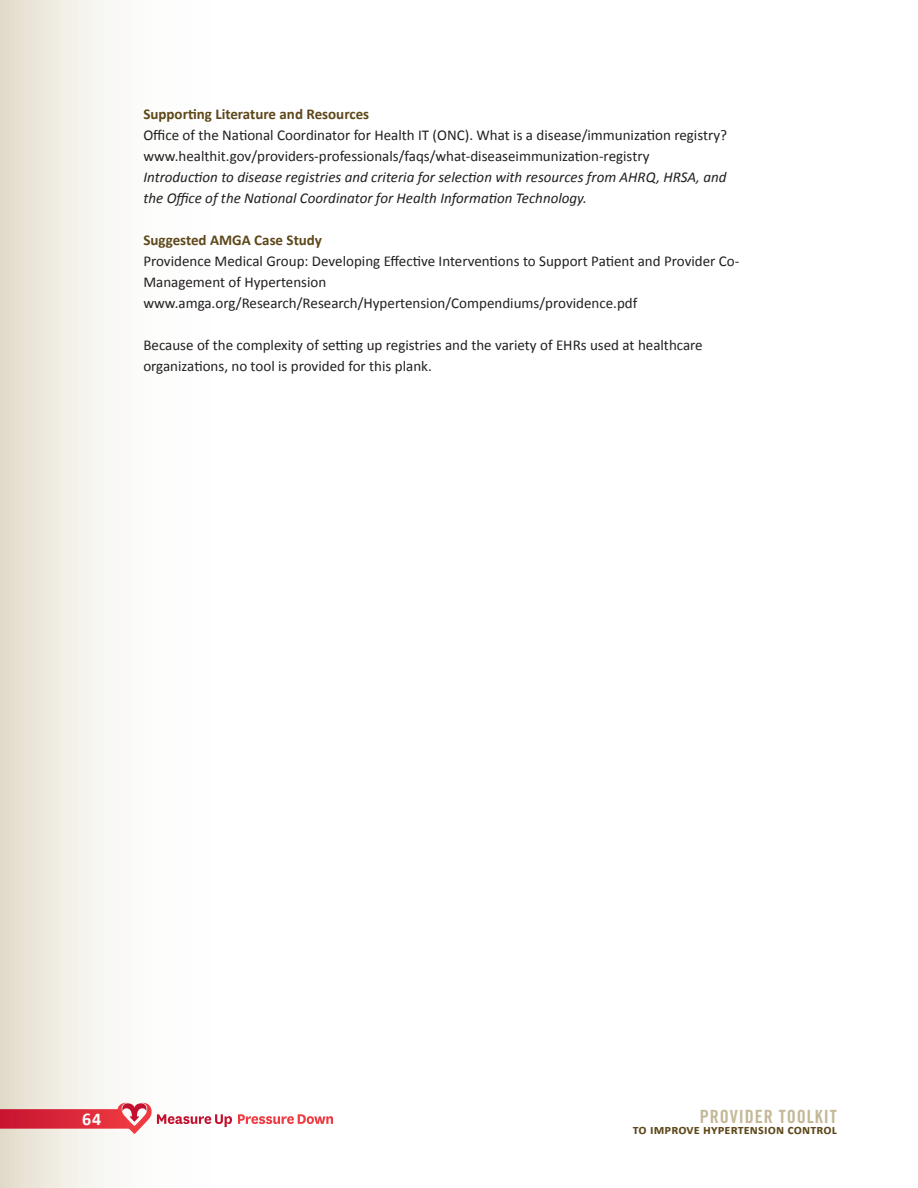
<style>
.page{position:relative;width:918px;height:1188px;background:#fff}
.page>*{position:absolute;margin:0;border:0;box-sizing:border-box;transform-origin:0 0}
.t1{font:18.3px "Trade Gothic Bold Cond Twenty";letter-spacing:.05em;color:#c4b898}
.t2{font:700 18px "Calibri";color:#fff}
.t3{font:15px/21px "Calibri";color:#231f20}
.t4{font:italic 15px/21px "Calibri";color:#231f20}
.t5{font:700 15px "Calibri";color:#5e481a}
.t6{font:700 13.5px "Calibri";letter-spacing:.01em;color:#5e481a}
</style>
<div class="page">
<svg style="left:0;top:0;width:145px;height:1188px"></svg>
<svg style="left:0;top:1103px;width:232px;height:31px"></svg>
<svg style="left:238px;top:1114px;width:95px;height:10px"></svg>
<p class="t5" style="left:143px;top:105px;width:227px">Supporting Literature and Resources</p>
<p class="t3" style="left:143px;top:125px;width:585px">Office of the National Coordinator for Health IT (ONC). What is a disease/immunization registry? www.healthit.gov/providers-professionals/faqs/what-diseaseimmunization-registry</p>
<p class="t4" style="left:143px;top:166px;width:585px">Introduction to disease registries and criteria for selection with resources from AHRQ, HRSA, and the Office of the National Coordinator for Health Information Technology.</p>
<p class="t5" style="left:143px;top:231px;width:180px">Suggested AMGA Case Study</p>
<p class="t3" style="left:143px;top:251px;width:597px">Providence Medical Group: Developing Effective Interventions to Support Patient and Provider Co-<br>Management of Hypertension www.amga.org/Research/Research/Hypertension/Compendiums/providence.pdf</p>
<p class="t3" style="left:143px;top:335px;width:561px">Because of the complexity of setting up registries and the variety of EHRs used at healthcare organizations, no tool is provided for this plank.</p>
<p class="t2" style="left:82px;top:1108px;width:21px">64</p>
<p class="t1" style="left:700px;top:1105px;width:137px">PROVIDER TOOLKIT</p>
<p class="t6" style="left:633px;top:1121px;width:206px">to improve hypertension control</p>
</div>
